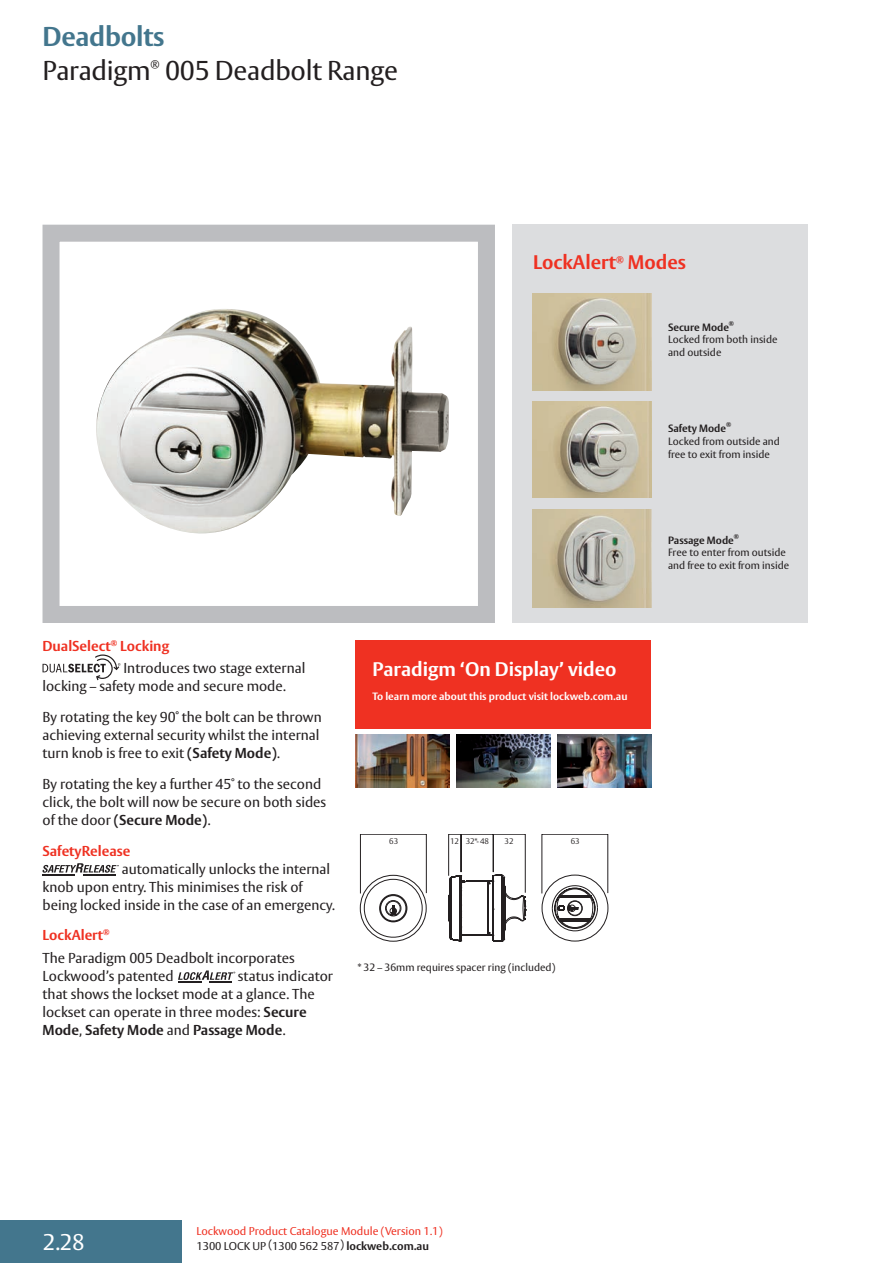
<style>
.page{position:relative;width:893px;height:1263px;background:#fff}
.page>*{position:absolute;margin:0;border:0;box-sizing:border-box;transform-origin:0 0}
.Page_Header{font:27px "ASSA Vesta";letter-spacing:-.01em;color:#231f20}
.t1{font:700 27px "ASSA Vesta";letter-spacing:-.01em;color:#43768d}
.t2{font:22.5px "ASSA Vesta";color:#fff}
.Black_Bold_Sub_Head{font:700 19.5px "ASSA Vesta";color:#fff}
.Black_Bold_Sub_Head-2{font:700 19.5px "ASSA Vesta";color:#ef3122}
.t3{font:14.25px/18px "ASSA Vesta";color:#231f20}
.Sub_Head__Red_Bold_9{font:700 14.25px "ASSA Vesta";color:#ef3122}
.Disclaimer{font:700 14.25px "ASSA Vesta";color:#ef3122}
.t4{font:11.25px/15px "ASSA Vesta";color:#ef3122}
.Disclaimer-2{font:10.5px/12.6px "ASSA Vesta";color:#231f20}
.t5{font:700 10.5px "ASSA Vesta";color:#fff}
.t6{font:700 10.5px "ASSA Vesta";color:#231f20}
.Page_Header-2{font:10.5px "ASSA Vesta";color:#231f20}
.t7{font:300 8.1px "ASSA Vesta";color:#231f20}
.t8{font:700 6px "ASSA Vesta";color:#231f20}
.s1{font-weight:700}
.s2{color:#231f20}
.s3{font-weight:700;color:#231f20}
</style>
<div class="page">
<div style="left:0;top:1220px;width:182px;height:43px;background:#43768d"></div>
<div style="left:512px;top:225px;width:296px;height:398px;background:#dcdddf"></div>
<div style="left:43px;top:225px;width:452px;height:398px;background:#fff;border:17px solid #bcbdc0"></div>
<svg style="left:43px;top:654px;width:78px;height:26px"></svg>
<svg style="left:43px;top:863px;width:76px;height:10px"></svg>
<hr style="left:43px;top:874px;width:32px;height:1px;background:#231f20">
<hr style="left:84px;top:874px;width:32px;height:1px;background:#231f20">
<svg style="left:178px;top:970px;width:57px;height:12px"></svg>
<img style="left:533px;top:401px;width:118px;height:97px">
<img style="left:533px;top:509px;width:118px;height:98px">
<img style="left:533px;top:293px;width:118px;height:98px">
<img style="left:96px;top:309px;width:353px;height:225px">
<svg style="left:360px;top:834px;width:248px;height:108px"></svg>
<div style="left:355px;top:640px;width:296px;height:89px;background:#ef3122"></div>
<img style="left:456px;top:734px;width:95px;height:53px">
<img style="left:355px;top:734px;width:95px;height:53px">
<img style="left:557px;top:734px;width:94px;height:53px">
<h1 class="t1" style="left:43px;top:20px;width:123px">Deadbolts</h1>
<p class="Page_Header" style="left:43px;top:55px;width:110px">Paradigm</p>
<p class="Page_Header-2" style="left:151px;top:57px;width:11px">®</p>
<p class="Page_Header" style="left:165px;top:55px;width:234px">005 Deadbolt Range</p>
<p class="Black_Bold_Sub_Head-2" style="left:533px;top:250px;width:154px">LockAlert<sup>®</sup> Modes</p>
<p class="t6" style="left:668px;top:321px;width:62px">Secure Mode</p>
<p class="t8" style="left:729px;top:319px;width:7px">®</p>
<p class="Disclaimer-2" style="left:668px;top:334px;width:111px">Locked from both inside and outside</p>
<p class="t6" style="left:668px;top:422px;width:60px">Safety Mode</p>
<p class="t8" style="left:726px;top:420px;width:7px">®</p>
<p class="Disclaimer-2" style="left:668px;top:435px;width:113px">Locked from outside and free to exit from inside</p>
<p class="t6" style="left:668px;top:533px;width:67px">Passage Mode</p>
<p class="t8" style="left:734px;top:532px;width:7px">®</p>
<p class="Disclaimer-2" style="left:668px;top:547px;width:123px">Free to enter from outside and free to exit from inside</p>
<p class="Sub_Head__Red_Bold_9" style="left:43px;top:637px;width:128px">DualSelect<sup>®</sup> Locking</p>
<p class="t3" style="left:43px;top:660px;width:264px;text-indent:81px">Introduces two stage external locking – safety mode and secure mode.</p>
<p class="t3" style="left:43px;top:709px;width:281px">By rotating the key 90˚ the bolt can be thrown achieving external security whilst the internal turn knob is free to exit <span class="s1">(Safety Mode)</span>.</p>
<p class="t3" style="left:43px;top:775px;width:285px">By rotating the key a further 45˚ to the second click, the bolt will now be secure on both sides of the door <span class="s1">(Secure Mode)</span>.</p>
<p class="Disclaimer" style="left:43px;top:842px;width:89px">SafetyRelease</p>
<p class="t3" style="left:43px;top:860px;width:294px;text-indent:79px">automatically unlocks the internal knob upon entry. This minimises the risk of being locked inside in the case of an emergency.</p>
<p class="Sub_Head__Red_Bold_9" style="left:43px;top:926px;width:69px">LockAlert<sup>®</sup></p>
<p class="t3" style="left:43px;top:949px;width:254px">The Paradigm 005 Deadbolt incorporates<br>Lockwood’s patented</p>
<p class="t3" style="left:43px;top:967px;width:292px;text-indent:195px">status indicator that shows the lockset mode at a glance. The lockset can operate in three modes: <span class="s1">Secure Mode</span>, <span class="s1">Safety Mode</span> and <span class="s1">Passage Mode</span>.</p>
<p class="Black_Bold_Sub_Head" style="left:372px;top:657px;width:246px">Paradigm ‘On Display’ video</p>
<p class="t5" style="left:372px;top:690px;width:256px">To learn more about this product visit lockweb.com.au</p>
<p class="t7" style="left:389px;top:836px;width:11px">63</p>
<p class="t7" style="left:450px;top:836px;width:40px">12 32*-48</p>
<p class="t7" style="left:505px;top:836px;width:11px">32</p>
<p class="t7" style="left:571px;top:836px;width:11px">63</p>
<p class="Disclaimer-2" style="left:357px;top:961px;width:200px">* 32 – 36mm requires spacer ring (included)</p>
<h2 class="t2" style="left:43px;top:1228px;width:43px">2.28</h2>
<p class="t4" style="left:196px;top:1224px;width:248px">Lockwood Product Catalogue Module (Version 1.1)<br><span class="s2">1300 LOCK UP (1300 562 587)</span> <span class="s3">lockweb.com.au</span></p>
</div>
